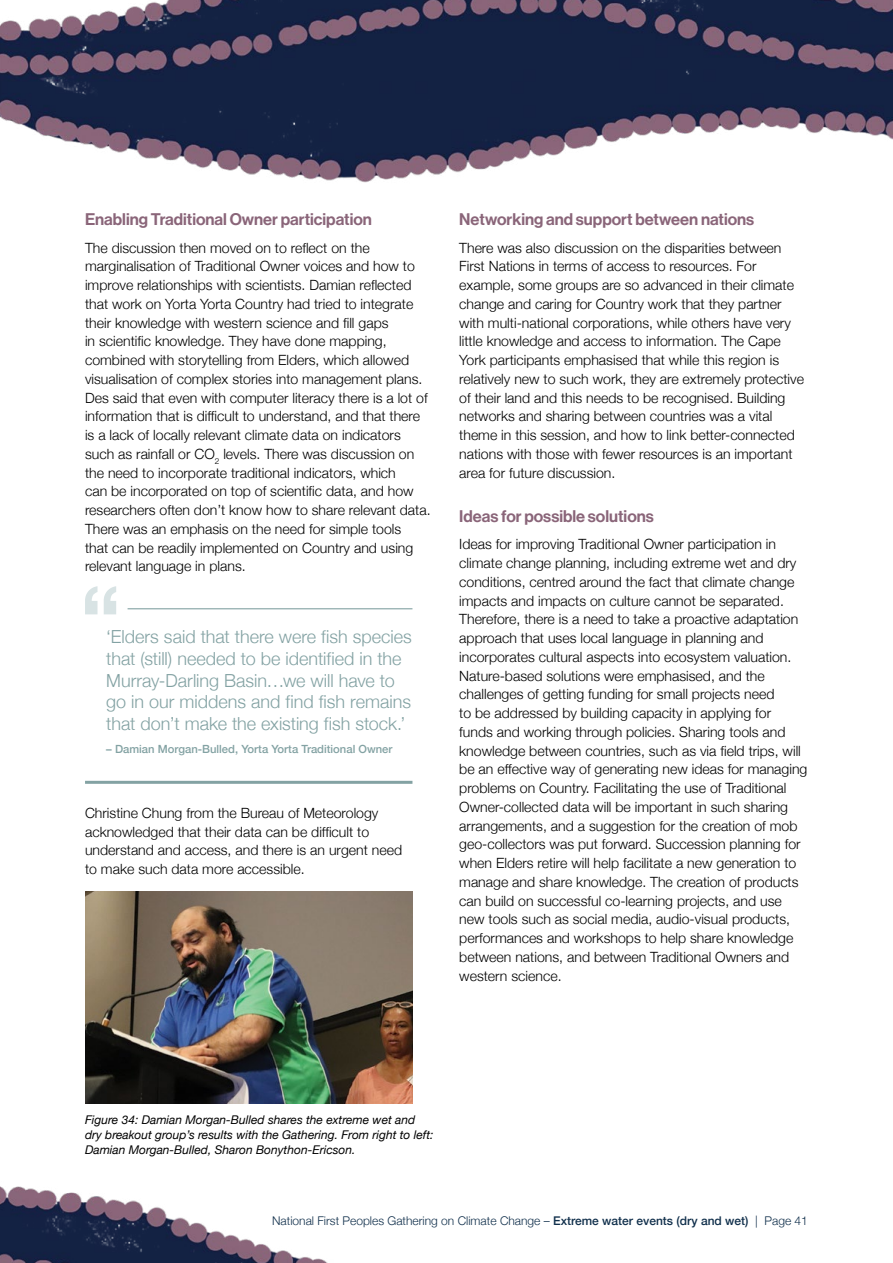
<style>
.page{position:relative;width:893px;height:1263px;background:#fff}
.page>*{position:absolute;margin:0;border:0;box-sizing:border-box;transform-origin:0 0}
.t1{font:300 18px/21.6px "Helvetica Neue";color:#83a2a3}
.t2{font:16.5px "N Haas Grotesk DS Pro 65 Md";color:#8a6579}
.t3{font:300 14.1px/18.8px "Helvetica Neue";color:#000}
.t4{font:italic 12px/15px "Helvetica Neue";color:#000}
.t5{font:300 12px "Helvetica Neue";color:#11304c}
.t6{font:500 11.25px "Helvetica Neue";color:#83a2a3}
.s1{font-weight:500}
</style>
<div class="page">
<img style="left:85px;top:891px;width:327px;height:213px">
<hr style="left:128px;top:608px;width:284px;height:1px;background:#83a2a3">
<hr style="left:85px;top:781px;width:327px;height:3px;background:#83a2a3">
<svg style="left:85px;top:586px;width:31px;height:28px"></svg>
<img style="left:0;top:1186px;width:328px;height:77px">
<img style="left:0;top:0;width:893px;height:183px">
<p class="t2" style="left:85px;top:210px;width:288px">Enabling Traditional Owner participation</p>
<p class="t3" style="left:85px;top:237px;width:347px">The discussion then moved on to reflect on the marginalisation of Traditional Owner voices and how to improve relationships with scientists. Damian reflected that work on Yorta Yorta Country had tried to integrate their knowledge with western science and fill gaps<br>in scientific knowledge. They have done mapping, combined with storytelling from Elders, which allowed visualisation of complex stories into management plans.<br>Des said that even with computer literacy there is a lot of information that is difficult to understand, and that there is a lack of locally relevant climate data on indicators such as rainfall or CO<sub>2</sub> levels. There was discussion on the need to incorporate traditional indicators, which<br>can be incorporated on top of scientific data, and how researchers often don’t know how to share relevant data.<br>There was an emphasis on the need for simple tools<br>that can be readily implemented on Country and using relevant language in plans.</p>
<p class="t1" style="left:106px;top:625px;width:307px">‘Elders said that there were fish species that (still) needed to be identified in the Murray-Darling Basin…we will have to go in our middens and find fish remains that don’t make the existing fish stock.’</p>
<p class="t6" style="left:106px;top:740px;width:288px">– Damian Morgan-Bulled, Yorta Yorta Traditional Owner</p>
<p class="t3" style="left:85px;top:802px;width:319px">Christine Chung from the Bureau of Meteorology acknowledged that their data can be difficult to understand and access, and there is an urgent need to make such data more accessible.</p>
<p class="t2" style="left:459px;top:210px;width:297px">Networking and support between nations</p>
<p class="t3" style="left:459px;top:237px;width:346px">There was also discussion on the disparities between First Nations in terms of access to resources. For example, some groups are so advanced in their climate change and caring for Country work that they partner with multi-national corporations, while others have very little knowledge and access to information. The Cape York participants emphasised that while this region is relatively new to such work, they are extremely protective of their land and this needs to be recognised. Building networks and sharing between countries was a vital theme in this session, and how to link better-connected nations with those with fewer resources is an important area for future discussion.</p>
<p class="t2" style="left:459px;top:507px;width:196px">Ideas for possible solutions</p>
<p class="t3" style="left:459px;top:534px;width:350px">Ideas for improving Traditional Owner participation in climate change planning, including extreme wet and dry conditions, centred around the fact that climate change impacts and impacts on culture cannot be separated.<br>Therefore, there is a need to take a proactive adaptation approach that uses local language in planning and incorporates cultural aspects into ecosystem valuation.<br>Nature-based solutions were emphasised, and the challenges of getting funding for small projects need<br>to be addressed by building capacity in applying for funds and working through policies. Sharing tools and knowledge between countries, such as via field trips, will be an effective way of generating new ideas for managing problems on Country. Facilitating the use of Traditional Owner-collected data will be important in such sharing arrangements, and a suggestion for the creation of mob geo-collectors was put forward. Succession planning for when Elders retire will help facilitate a new generation to manage and share knowledge. The creation of products can build on successful co-learning projects, and use new tools such as social media, audio-visual products, performances and workshops to help share knowledge between nations, and between Traditional Owners and western science.</p>
<p class="t4" style="left:85px;top:1113px;width:350px">Figure 34: Damian Morgan-Bulled shares the extreme wet and dry breakout group’s results with the Gathering. From right to left:<br>Damian Morgan-Bulled, Sharon Bonython-Ericson.</p>
<p class="t5" style="left:272px;top:1211px;width:537px">National First Peoples Gathering on Climate Change – <span class="s1">Extreme water events (dry and wet)</span> | Page 41</p>
</div>
